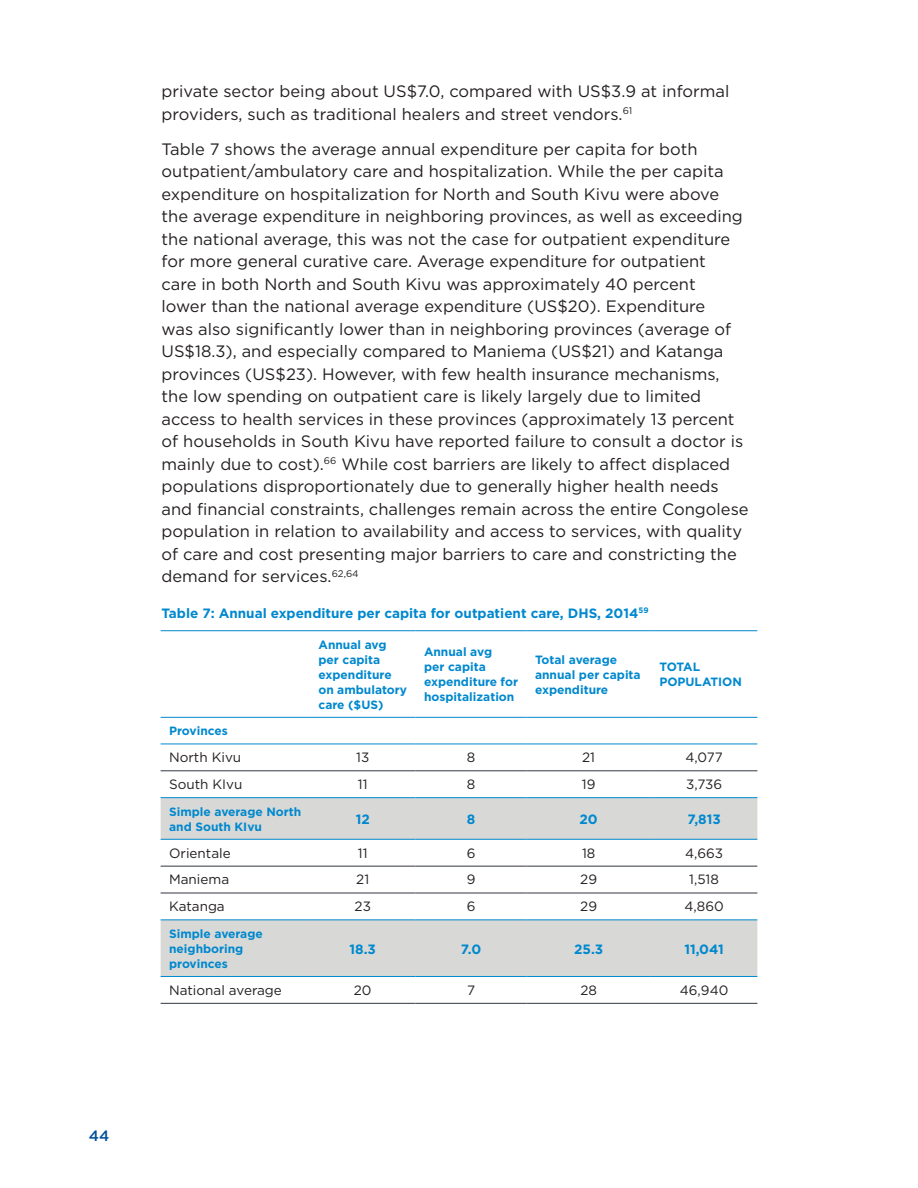
<style>
.page{position:relative;width:918px;height:1188px;background:#fff}
.page>*{position:absolute;margin:0;border:0;box-sizing:border-box;transform-origin:0 0}
.t1{font:16.5px/22.5px "Gotham";color:#231f20}
.t2{font:500 15px "Gotham";color:#014e99}
.cell_center{font:13.5px "Gotham";color:#231f20}
.table_title{font:700 13.5px "Gotham";color:#0088ce}
.top_cell{font:700 13.5px "Gotham";color:#0088ce}
.top_cell-2{font:700 12px/15px "Gotham";color:#0088ce}
</style>
<div class="page">
<svg style="left:161px;top:798px;width:596px;height:178px;fill:#d8d9d7"></svg>
<hr style="left:161px;top:630px;width:149px;height:1px;background:#0088ce">
<hr style="left:161px;top:717px;width:149px;height:1px;background:#0088ce">
<hr style="left:161px;top:744px;width:149px;height:1px;background:#0088ce">
<hr style="left:310px;top:744px;width:106px;height:1px;background:#0088ce">
<hr style="left:416px;top:744px;width:111px;height:1px;background:#0088ce">
<hr style="left:527px;top:744px;width:124px;height:1px;background:#0088ce">
<hr style="left:651px;top:744px;width:106px;height:1px;background:#0088ce">
<hr style="left:161px;top:797px;width:149px;height:1px;background:#0088ce">
<hr style="left:310px;top:797px;width:106px;height:1px;background:#0088ce">
<hr style="left:416px;top:797px;width:111px;height:1px;background:#0088ce">
<hr style="left:527px;top:797px;width:124px;height:1px;background:#0088ce">
<hr style="left:651px;top:797px;width:106px;height:1px;background:#0088ce">
<hr style="left:161px;top:839px;width:149px;height:1px;background:#0088ce">
<hr style="left:310px;top:839px;width:106px;height:1px;background:#0088ce">
<hr style="left:416px;top:839px;width:111px;height:1px;background:#0088ce">
<hr style="left:527px;top:839px;width:124px;height:1px;background:#0088ce">
<hr style="left:651px;top:839px;width:106px;height:1px;background:#0088ce">
<hr style="left:161px;top:919px;width:149px;height:1px;background:#0088ce">
<hr style="left:310px;top:919px;width:106px;height:1px;background:#0088ce">
<hr style="left:416px;top:919px;width:111px;height:1px;background:#0088ce">
<hr style="left:527px;top:919px;width:124px;height:1px;background:#0088ce">
<hr style="left:651px;top:919px;width:106px;height:1px;background:#0088ce">
<hr style="left:161px;top:976px;width:149px;height:1px;background:#0088ce">
<hr style="left:310px;top:976px;width:106px;height:1px;background:#0088ce">
<hr style="left:416px;top:976px;width:111px;height:1px;background:#0088ce">
<hr style="left:527px;top:976px;width:124px;height:1px;background:#0088ce">
<hr style="left:651px;top:976px;width:106px;height:1px;background:#0088ce">
<hr style="left:161px;top:771px;width:149px;height:1px;background:#323640">
<hr style="left:310px;top:771px;width:106px;height:1px;background:#323640">
<hr style="left:416px;top:771px;width:111px;height:1px;background:#323640">
<hr style="left:527px;top:771px;width:124px;height:1px;background:#323640">
<hr style="left:651px;top:771px;width:106px;height:1px;background:#323640">
<hr style="left:161px;top:866px;width:149px;height:1px;background:#323640">
<hr style="left:310px;top:866px;width:106px;height:1px;background:#323640">
<hr style="left:416px;top:866px;width:111px;height:1px;background:#323640">
<hr style="left:527px;top:866px;width:124px;height:1px;background:#323640">
<hr style="left:651px;top:866px;width:106px;height:1px;background:#323640">
<hr style="left:161px;top:893px;width:149px;height:1px;background:#323640">
<hr style="left:310px;top:893px;width:106px;height:1px;background:#323640">
<hr style="left:416px;top:893px;width:111px;height:1px;background:#323640">
<hr style="left:527px;top:893px;width:124px;height:1px;background:#323640">
<hr style="left:651px;top:893px;width:106px;height:1px;background:#323640">
<hr style="left:161px;top:1003px;width:149px;height:1px;background:#323640">
<hr style="left:310px;top:1003px;width:106px;height:1px;background:#323640">
<hr style="left:416px;top:1003px;width:111px;height:1px;background:#323640">
<hr style="left:527px;top:1003px;width:124px;height:1px;background:#323640">
<hr style="left:651px;top:1003px;width:106px;height:1px;background:#323640">
<hr style="left:310px;top:630px;width:106px;height:1px;background:#0088ce">
<hr style="left:416px;top:630px;width:111px;height:1px;background:#0088ce">
<hr style="left:527px;top:630px;width:124px;height:1px;background:#0088ce">
<hr style="left:651px;top:630px;width:106px;height:1px;background:#0088ce">
<hr style="left:310px;top:717px;width:106px;height:1px;background:#0088ce">
<hr style="left:416px;top:717px;width:111px;height:1px;background:#0088ce">
<hr style="left:527px;top:717px;width:124px;height:1px;background:#0088ce">
<hr style="left:651px;top:717px;width:106px;height:1px;background:#0088ce">
<p class="t2" style="left:89px;top:1127px;width:22px">44</p>
<p class="t1" style="left:162px;top:80px;width:569px">private sector being about US$7.0, compared with US$3.9 at informal providers, such as traditional healers and street vendors.<sup>61</sup></p>
<p class="t1" style="left:162px;top:137px;width:589px">Table 7 shows the average annual expenditure per capita for both outpatient/ambulatory care and hospitalization. While the per capita expenditure on hospitalization for North and South Kivu were above the average expenditure in neighboring provinces, as well as exceeding the national average, this was not the case for outpatient expenditure for more general curative care. Average expenditure for outpatient<br>care in both North and South Kivu was approximately 40 percent<br>lower than the national average expenditure (US$20). Expenditure<br>was also significantly lower than in neighboring provinces (average of US$18.3), and especially compared to Maniema (US$21) and Katanga provinces (US$23). However, with few health insurance mechanisms, the low spending on outpatient care is likely largely due to limited access to health services in these provinces (approximately 13 percent of households in South Kivu have reported failure to consult a doctor is mainly due to cost).<sup>66</sup> While cost barriers are likely to affect displaced populations disproportionately due to generally higher health needs and financial constraints, challenges remain across the entire Congolese population in relation to availability and access to services, with quality of care and cost presenting major barriers to care and constricting the demand for services.<sup>62,64</sup></p>
<p class="table_title" style="left:162px;top:604px;width:488px">Table 7: Annual expenditure per capita for outpatient care, DHS, 2014<sup>59</sup></p>
<p class="top_cell-2" style="left:319px;top:637px;width:90px">Annual avg per capita expenditure on ambulatory care ($US)</p>
<p class="top_cell-2" style="left:424px;top:645px;width:95px">Annual avg<br>per capita expenditure for hospitalization</p>
<p class="top_cell-2" style="left:535px;top:652px;width:107px">Total average annual per capita expenditure</p>
<p class="top_cell-2" style="left:659px;top:660px;width:84px">TOTAL<br>POPULATION</p>
<p class="top_cell-2" style="left:169px;top:724px;width:60px">Provinces</p>
<p class="cell_center" style="left:169px;top:750px;width:74px">North Kivu</p>
<p class="cell_center" style="left:356px;top:750px;width:15px">13</p>
<p class="cell_center" style="left:467px;top:750px;width:10px">8</p>
<p class="cell_center" style="left:582px;top:750px;width:14px">21</p>
<p class="cell_center" style="left:685px;top:750px;width:39px">4,077</p>
<p class="cell_center" style="left:169px;top:777px;width:75px">South KIvu</p>
<p class="cell_center" style="left:358px;top:777px;width:11px">11</p>
<p class="cell_center" style="left:467px;top:777px;width:10px">8</p>
<p class="cell_center" style="left:582px;top:777px;width:15px">19</p>
<p class="cell_center" style="left:686px;top:777px;width:38px">3,736</p>
<p class="top_cell-2" style="left:169px;top:804px;width:134px">Simple average North and South KIvu</p>
<p class="top_cell" style="left:356px;top:810px;width:16px">12</p>
<p class="top_cell" style="left:467px;top:810px;width:10px">8</p>
<p class="top_cell" style="left:580px;top:810px;width:20px">20</p>
<p class="top_cell" style="left:687px;top:810px;width:35px">7,813</p>
<p class="cell_center" style="left:169px;top:845px;width:63px">Orientale</p>
<p class="cell_center" style="left:358px;top:845px;width:11px">11</p>
<p class="cell_center" style="left:467px;top:845px;width:10px">6</p>
<p class="cell_center" style="left:582px;top:845px;width:15px">18</p>
<p class="cell_center" style="left:685px;top:845px;width:39px">4,663</p>
<p class="cell_center" style="left:169px;top:872px;width:62px">Maniema</p>
<p class="cell_center" style="left:356px;top:872px;width:14px">21</p>
<p class="cell_center" style="left:467px;top:872px;width:10px">9</p>
<p class="cell_center" style="left:580px;top:872px;width:18px">29</p>
<p class="cell_center" style="left:689px;top:872px;width:31px">1,518</p>
<p class="cell_center" style="left:169px;top:899px;width:57px">Katanga</p>
<p class="cell_center" style="left:355px;top:899px;width:18px">23</p>
<p class="cell_center" style="left:467px;top:899px;width:10px">6</p>
<p class="cell_center" style="left:580px;top:899px;width:18px">29</p>
<p class="cell_center" style="left:684px;top:899px;width:41px">4,860</p>
<p class="top_cell-2" style="left:169px;top:926px;width:95px">Simple average neighboring provinces</p>
<p class="top_cell" style="left:350px;top:940px;width:28px">18.3</p>
<p class="top_cell" style="left:461px;top:940px;width:22px">7.0</p>
<p class="top_cell" style="left:574px;top:940px;width:31px">25.3</p>
<p class="top_cell" style="left:684px;top:940px;width:41px">11,041</p>
<p class="cell_center" style="left:169px;top:983px;width:114px">National average</p>
<p class="cell_center" style="left:354px;top:983px;width:19px">20</p>
<p class="cell_center" style="left:467px;top:983px;width:10px">7</p>
<p class="cell_center" style="left:580px;top:983px;width:18px">28</p>
<p class="cell_center" style="left:680px;top:983px;width:50px">46,940</p>
</div>
